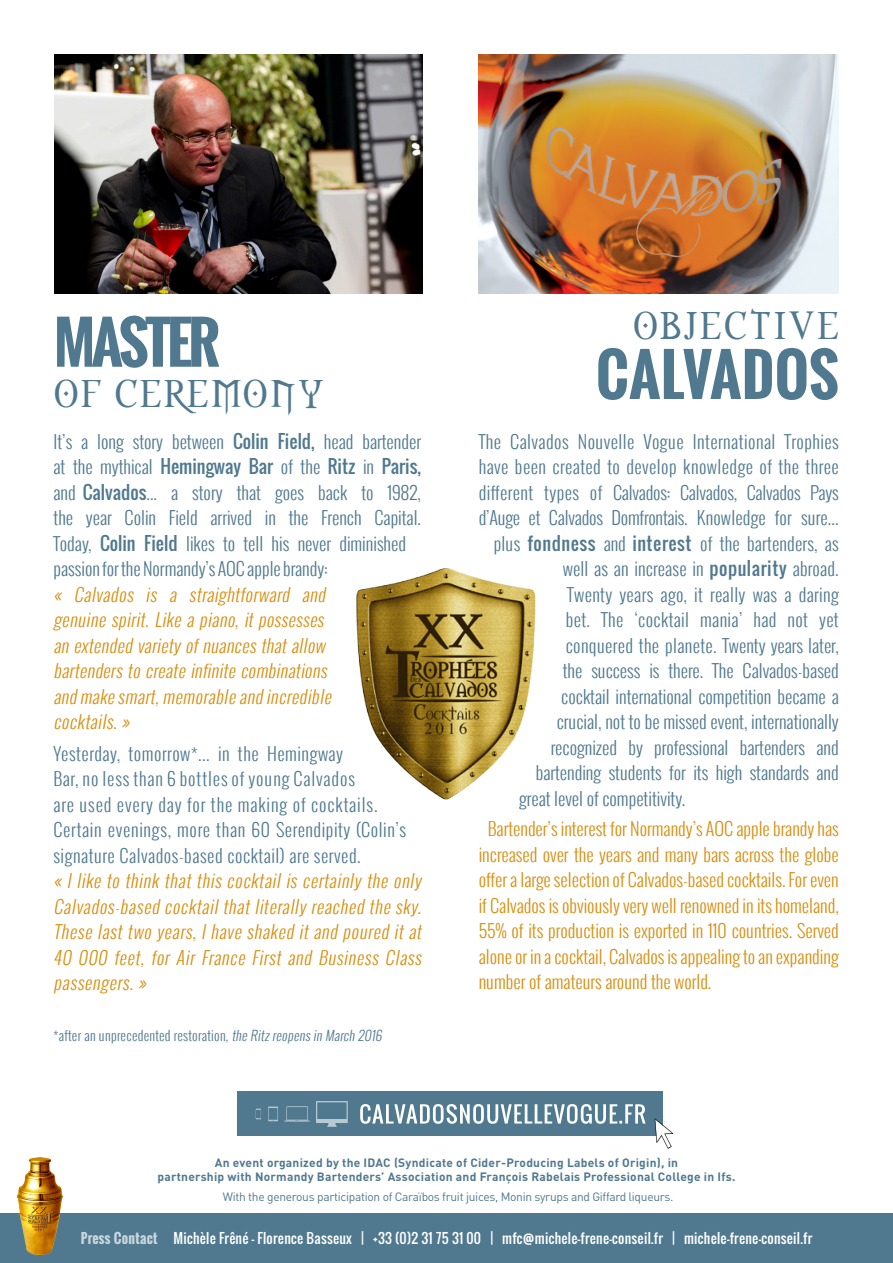
<style>
.page{position:relative;width:893px;height:1263px;background:#fff}
.page>*{position:absolute;margin:0;border:0;box-sizing:border-box;transform-origin:0 0}
.t1{font:700 57px "Oswald";letter-spacing:.01em;color:#50798f}
.t2{font:700 57px "Oswald";letter-spacing:-.025em;color:#50798f}
.t3{font:36px "Morpheus";letter-spacing:.09em;color:#50798f}
.t4{font:300 18px/25.5px "Oswald";color:#50798f;text-align:justify}
.t5{font:italic 300 18px/25.5px "Oswald";color:#d89013}
.t6{font:300 18px/25.5px "Oswald";color:#d89013;text-align:justify}
.t7{font:300 18px/25.5px "Oswald";letter-spacing:.03em;color:#50798f}
.t8{font:300 18px "Oswald";letter-spacing:.025em;color:#50798f}
.t9{font:300 18px "Oswald";letter-spacing:.02em;color:#50798f}
.t10{font:13.5px "Oswald";letter-spacing:.02em;color:#fff}
.t11{font:300 13.5px "Oswald";letter-spacing:.02em;color:#50798f}
.t12{font:700 12px "DIN";letter-spacing:.02em;color:#50798f}
.t13{font:12px "DIN";letter-spacing:-.025em;color:#50798f}
.s1{font-weight:400}
.s2{font-style:italic}
.s3{font-weight:700}
</style>
<div class="page">
<div style="left:0;top:1213px;width:893px;height:50px;background:#50798f"></div>
<img style="left:18px;top:1157px;width:44px;height:97px">
<img style="left:54px;top:54px;width:368px;height:240px">
<img style="left:356px;top:568px;width:180px;height:232px">
<img style="left:479px;top:54px;width:360px;height:240px">
<div style="left:238px;top:1091px;width:425px;height:45px;background:#50798f"></div>
<svg style="left:360px;top:1104px;width:286px;height:20px"></svg>
<svg style="left:256px;top:1109px;width:5px;height:10px"></svg>
<svg style="left:316px;top:1101px;width:32px;height:26px"></svg>
<svg style="left:268px;top:1106px;width:10px;height:15px"></svg>
<svg style="left:284px;top:1106px;width:26px;height:15px"></svg>
<svg style="left:654px;top:1118px;width:19px;height:31px"></svg>
<p class="t2" style="left:54px;top:299px;width:167px">MASTER</p>
<p class="t3" style="left:54px;top:367px;width:271px">OF CEREMONY</p>
<p class="t4" style="left:54px;top:428px;width:369px">It’s a long story between <span class="s1">Colin Field,</span> head bartender</p>
<p class="t4" style="left:54px;top:454px;width:369px">at the mythical <span class="s1">Hemingway Bar</span> of the <span class="s1">Ritz</span> in <span class="s1">Paris, </span>and <span class="s1">Calvados</span>... a story that goes back to 1982, the year Colin Field arrived in the French Capital.</p>
<p class="t4" style="left:54px;top:530px;width:354px">Today, <span class="s1">Colin Field</span> likes to tell his never diminished passion for the Normandy’s AOC apple brandy:</p>
<p class="t5" style="left:54px;top:581px;width:284px">« Calvados is a straightforward and genuine spirit.Like a piano,itpossesses an extended varietyofnuancesthatallow bartenderstocreateinfinitecombinations and makesmart,memorable and incredible cocktails.»</p>
<p class="t7" style="left:54px;top:740px;width:354px">Yesterday, tomorrow*... in the Hemingway<br>Bar, no less than 6 bottles of young Calvados<br>are used every day for the making of cocktails.<br>Certain evenings, more than 60 Serendipity (Colin’s signature Calvados-based cocktail) are served.</p>
<p class="t5" style="left:54px;top:868px;width:374px;text-align:justify">« Ilike to think thatthis cocktailis certainly the only Calvados-based cocktailthatliterally reached the sky.<br>These lasttwo years,Ihave shaked itand poured itat 40 000 feet, for Air France First and Business Class passengers.»</p>
<p class="t11" style="left:54px;top:1026px;width:333px">*after an unprecedented restoration, <span class="s2">the Ritzreopensin March 2016</span></p>
<p class="t3" style="left:634px;top:299px;width:207px">OBJECTIVE</p>
<p class="t1" style="left:596px;top:332px;width:244px">CALVADOS</p>
<p class="t8" style="left:479px;top:428px;width:362px">The Calvados Nouvelle Vogue International Trophies</p>
<p class="t8" style="left:479px;top:454px;width:362px">have been created to develop knowledge of the three</p>
<p class="t4" style="left:479px;top:479px;width:362px">different types of Calvados: Calvados, Calvados Pays</p>
<p class="t4" style="left:479px;top:505px;width:362px">d’Auge et Calvados Domfrontais. Knowledge for sure...</p>
<p class="t4" style="left:494px;top:530px;width:347px">plus <span class="s1">fondness</span> and <span class="s1">interest</span> of the bartenders, as</p>
<p class="t4" style="left:563px;top:556px;width:277px">well as an increase in <span class="s1">popularity</span> abroad.</p>
<p class="t9" style="left:567px;top:581px;width:273px">Twenty years ago, it really was a daring</p>
<p class="t9" style="left:566px;top:607px;width:275px">bet. The ‘cocktail mania’ had not yet</p>
<p class="t4" style="left:566px;top:632px;width:275px">conquered the planete. Twenty years later,</p>
<p class="t4" style="left:563px;top:658px;width:278px">the success is there. The Calvados-based</p>
<p class="t4" style="left:561px;top:683px;width:279px">cocktail international competition became a</p>
<p class="t4" style="left:557px;top:709px;width:284px">crucial, not to be missed event, internationally</p>
<p class="t4" style="left:551px;top:734px;width:290px">recognized by professional bartenders and</p>
<p class="t4" style="left:536px;top:760px;width:305px">bartending students for its high standards and</p>
<p class="t4" style="left:519px;top:785px;width:167px">great level of competitivity.</p>
<p class="t6" style="left:479px;top:816px;width:362px;text-indent:9px">Bartender’s interest for Normandy’s AOC apple brandy has increased over the years and many bars across the globe offer a large selection of Calvados-based cocktails. For even if Calvados is obviously very well renowned in its homeland, 55% of its production is exported in 110 countries. Served alone or in a cocktail, Calvados is appealing to an expanding number of amateurs around the world.</p>
<p class="t12" style="left:215px;top:1155px;width:465px">An event organized by the IDAC (Syndicate of Cider-Producing Labels of Origin), in</p>
<p class="t12" style="left:157px;top:1168px;width:580px">partnership with Normandy Bartenders’ Association and François Rabelais Professional College in Ifs.</p>
<p class="t13" style="left:223px;top:1189px;width:452px">With the generous participation of Caraïbos fruit juices, Monin syrups and Giffard liqueurs.</p>
<p class="t10" style="left:81px;top:1228px;width:733px"><span class="s3">Press Contact</span> Michèle Frêné - Florence Basseux | +33 (0)2 31 75 31 00 | mfc@michele-frene-conseil.fr | michele-frene-conseil.fr</p>
</div>
